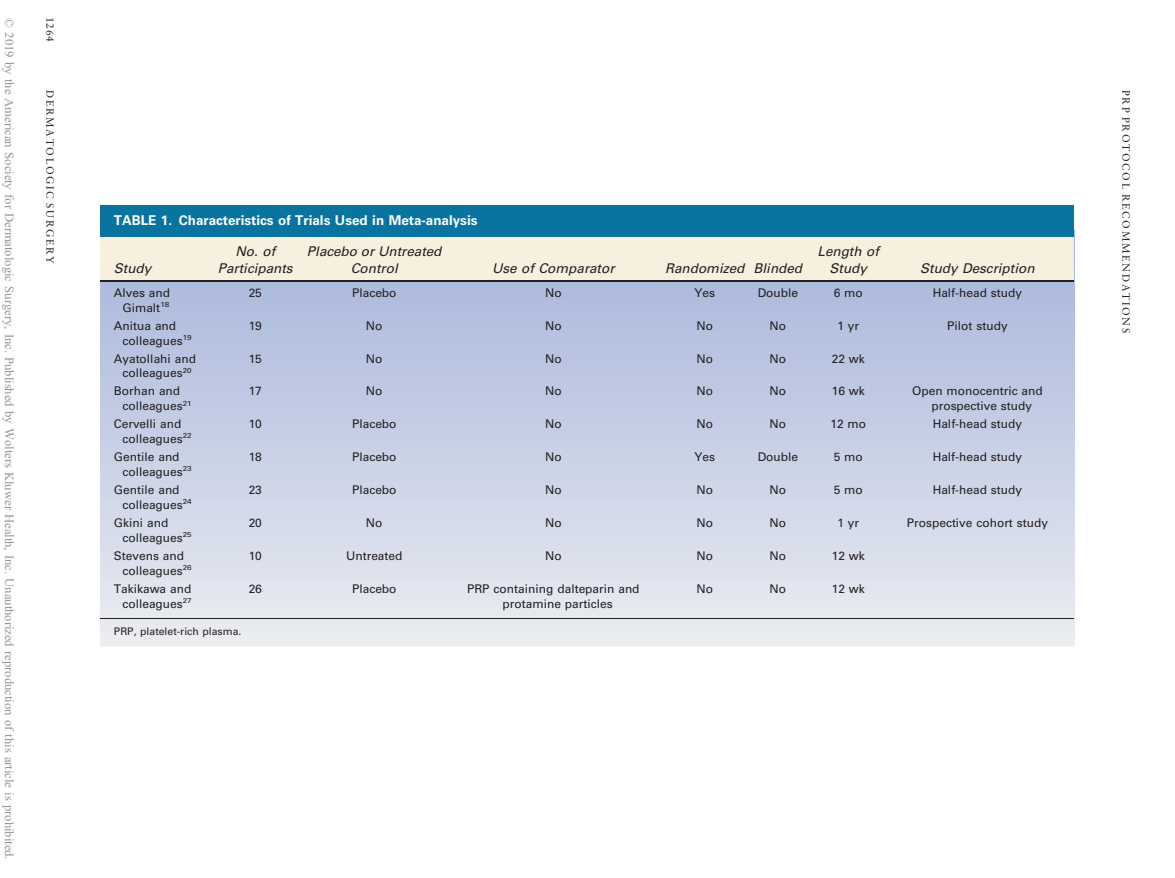
<style>
.page{position:relative;width:1175px;height:878px;background:#fff}
.page>*{position:absolute;margin:0;border:0;box-sizing:border-box;transform-origin:0 0}
.t1{font:13.5px/16.4px "Adv PSA35 E";color:#221f1f;text-align:center}
.t2{font:13.5px "Adv PSA35 F";color:#fff}
.t3{font:12.75px "Adv TT7 c 285990";color:#939699}
.t4{font:12px/15px "Adv PSA35 D";color:#221f1f}
.t5{font:10.5px "Adv O Tece 49054";letter-spacing:.17em;color:#221f1f}
.t6{font:10.5px "Adv PSA35 D";color:#221f1f}
</style>
<div class="page">
<div style="left:100px;top:208px;width:974px;height:74px;background:#f8f0df"></div>
<hr style="left:100px;top:280px;width:113px;height:2px;background:#221f1f">
<hr style="left:204px;top:280px;width:103px;height:2px;background:#221f1f">
<hr style="left:298px;top:280px;width:152px;height:2px;background:#221f1f">
<hr style="left:441px;top:280px;width:224px;height:2px;background:#221f1f">
<hr style="left:656px;top:280px;width:97px;height:2px;background:#221f1f">
<hr style="left:744px;top:280px;width:67px;height:2px;background:#221f1f">
<hr style="left:802px;top:280px;width:92px;height:2px;background:#221f1f">
<hr style="left:885px;top:280px;width:189px;height:2px;background:#221f1f">
<hr style="left:100px;top:618px;width:974px;height:1px;background:#221f1f">
<div style="left:100px;top:205px;width:974px;height:32px;background:#08749f"></div>
<p class="t3" style="left:14px;top:18px;width:842px;rotate:90deg">© 2019 by the American Society for Dermatologic Surgery, Inc. Published by Wolters Kluwer Health, Inc. Unauthorized reproduction of this article is prohibited.</p>
<p class="t5" style="left:55px;top:17px;width:26px;rotate:90deg">1264</p>
<p class="t5" style="left:55px;top:90px;width:175px;rotate:90deg">DERMATOLOGIC SURGERY</p>
<p class="t2" style="left:114px;top:215px;width:365px">TABLE 1. Characteristics of Trials Used in Meta-analysis</p>
<p class="t1" style="left:114px;top:261px;width:39px">Study</p>
<p class="t1" style="left:218px;top:244px;width:76px">No. of<br>Participants</p>
<p class="t1" style="left:307px;top:244px;width:136px">Placebo or Untreated<br>Control</p>
<p class="t1" style="left:492px;top:261px;width:124px">Use of Comparator</p>
<p class="t1" style="left:665px;top:261px;width:139px">Randomized Blinded</p>
<p class="t1" style="left:817px;top:244px;width:63px">Length of<br>Study</p>
<p class="t1" style="left:920px;top:261px;width:116px">Study Description</p>
<p class="t4" style="left:114px;top:286px;width:58px;text-align:right">Alves and<br>Gimalt<sup>18</sup></p>
<p class="t4" style="left:249px;top:286px;width:15px">25</p>
<p class="t4" style="left:352px;top:286px;width:46px">Placebo</p>
<p class="t4" style="left:545px;top:286px;width:18px">No</p>
<p class="t4" style="left:694px;top:286px;width:22px">Yes</p>
<p class="t4" style="left:757px;top:286px;width:42px">Double</p>
<p class="t4" style="left:833px;top:286px;width:31px">6 mo</p>
<p class="t4" style="left:932px;top:286px;width:91px">Half-head study</p>
<p class="t4" style="left:122px;top:319px;width:71px;text-indent:-9px">Anitua and colleagues<sup>19</sup></p>
<p class="t4" style="left:249px;top:319px;width:15px">19</p>
<p class="t4" style="left:366px;top:319px;width:18px">No</p>
<p class="t4" style="left:545px;top:319px;width:18px">No</p>
<p class="t4" style="left:696px;top:319px;width:18px">No</p>
<p class="t4" style="left:769px;top:319px;width:18px">No</p>
<p class="t4" style="left:837px;top:319px;width:23px">1 yr</p>
<p class="t4" style="left:947px;top:319px;width:62px">Pilot study</p>
<p class="t4" style="left:114px;top:351px;width:84px;text-align:center">Ayatollahi and colleagues<sup>20</sup></p>
<p class="t4" style="left:249px;top:351px;width:15px">15</p>
<p class="t4" style="left:366px;top:351px;width:18px">No</p>
<p class="t4" style="left:545px;top:351px;width:18px">No</p>
<p class="t4" style="left:696px;top:351px;width:18px">No</p>
<p class="t4" style="left:769px;top:351px;width:18px">No</p>
<p class="t4" style="left:831px;top:351px;width:35px">22 wk</p>
<p class="t4" style="left:122px;top:384px;width:71px;text-indent:-9px">Borhan and colleagues<sup>21</sup></p>
<p class="t4" style="left:249px;top:384px;width:15px">17</p>
<p class="t4" style="left:366px;top:384px;width:18px">No</p>
<p class="t4" style="left:545px;top:384px;width:18px">No</p>
<p class="t4" style="left:696px;top:384px;width:18px">No</p>
<p class="t4" style="left:769px;top:384px;width:18px">No</p>
<p class="t4" style="left:831px;top:384px;width:35px">16 wk</p>
<p class="t4" style="left:931px;top:384px;width:113px;text-indent:-19px">Open monocentric and prospective study</p>
<p class="t4" style="left:122px;top:417px;width:71px;text-indent:-9px">Cervelli and colleagues<sup>22</sup></p>
<p class="t4" style="left:249px;top:417px;width:15px">10</p>
<p class="t4" style="left:352px;top:417px;width:46px">Placebo</p>
<p class="t4" style="left:545px;top:417px;width:18px">No</p>
<p class="t4" style="left:696px;top:417px;width:18px">No</p>
<p class="t4" style="left:769px;top:417px;width:18px">No</p>
<p class="t4" style="left:830px;top:417px;width:37px">12 mo</p>
<p class="t4" style="left:932px;top:417px;width:91px">Half-head study</p>
<p class="t4" style="left:122px;top:450px;width:71px;text-indent:-9px">Gentile and colleagues<sup>23</sup></p>
<p class="t4" style="left:249px;top:450px;width:15px">18</p>
<p class="t4" style="left:352px;top:450px;width:46px">Placebo</p>
<p class="t4" style="left:545px;top:450px;width:18px">No</p>
<p class="t4" style="left:694px;top:450px;width:22px">Yes</p>
<p class="t4" style="left:757px;top:450px;width:42px">Double</p>
<p class="t4" style="left:833px;top:450px;width:31px">5 mo</p>
<p class="t4" style="left:932px;top:450px;width:91px">Half-head study</p>
<p class="t4" style="left:122px;top:483px;width:71px;text-indent:-9px">Gentile and colleagues<sup>24</sup></p>
<p class="t4" style="left:249px;top:483px;width:15px">23</p>
<p class="t4" style="left:352px;top:483px;width:46px">Placebo</p>
<p class="t4" style="left:545px;top:483px;width:18px">No</p>
<p class="t4" style="left:696px;top:483px;width:18px">No</p>
<p class="t4" style="left:769px;top:483px;width:18px">No</p>
<p class="t4" style="left:833px;top:483px;width:31px">5 mo</p>
<p class="t4" style="left:932px;top:483px;width:91px">Half-head study</p>
<p class="t4" style="left:122px;top:516px;width:71px;text-indent:-9px">Gkini and colleagues<sup>25</sup></p>
<p class="t4" style="left:249px;top:516px;width:15px">20</p>
<p class="t4" style="left:366px;top:516px;width:18px">No</p>
<p class="t4" style="left:545px;top:516px;width:18px">No</p>
<p class="t4" style="left:696px;top:516px;width:18px">No</p>
<p class="t4" style="left:769px;top:516px;width:18px">No</p>
<p class="t4" style="left:837px;top:516px;width:23px">1 yr</p>
<p class="t4" style="left:907px;top:516px;width:143px">Prospective cohort study</p>
<p class="t4" style="left:122px;top:549px;width:71px;text-indent:-9px">Stevens and colleagues<sup>26</sup></p>
<p class="t4" style="left:249px;top:549px;width:15px">10</p>
<p class="t4" style="left:346px;top:549px;width:58px">Untreated</p>
<p class="t4" style="left:545px;top:549px;width:18px">No</p>
<p class="t4" style="left:696px;top:549px;width:18px">No</p>
<p class="t4" style="left:769px;top:549px;width:18px">No</p>
<p class="t4" style="left:831px;top:549px;width:35px">12 wk</p>
<p class="t4" style="left:114px;top:582px;width:79px;text-align:right">Takikawa and colleagues<sup>27</sup></p>
<p class="t4" style="left:249px;top:582px;width:15px">26</p>
<p class="t4" style="left:352px;top:582px;width:46px">Placebo</p>
<p class="t4" style="left:502px;top:582px;width:139px;text-indent:-35px">PRP containing dalteparin and protamine particles</p>
<p class="t4" style="left:696px;top:582px;width:18px">No</p>
<p class="t4" style="left:769px;top:582px;width:18px">No</p>
<p class="t4" style="left:831px;top:582px;width:35px">12 wk</p>
<p class="t6" style="left:114px;top:627px;width:129px">PRP, platelet-rich plasma.</p>
<p class="t5" style="left:1130px;top:90px;width:245px;rotate:90deg">PRP PROTOCOL RECOMMENDATIONS</p>
</div>
